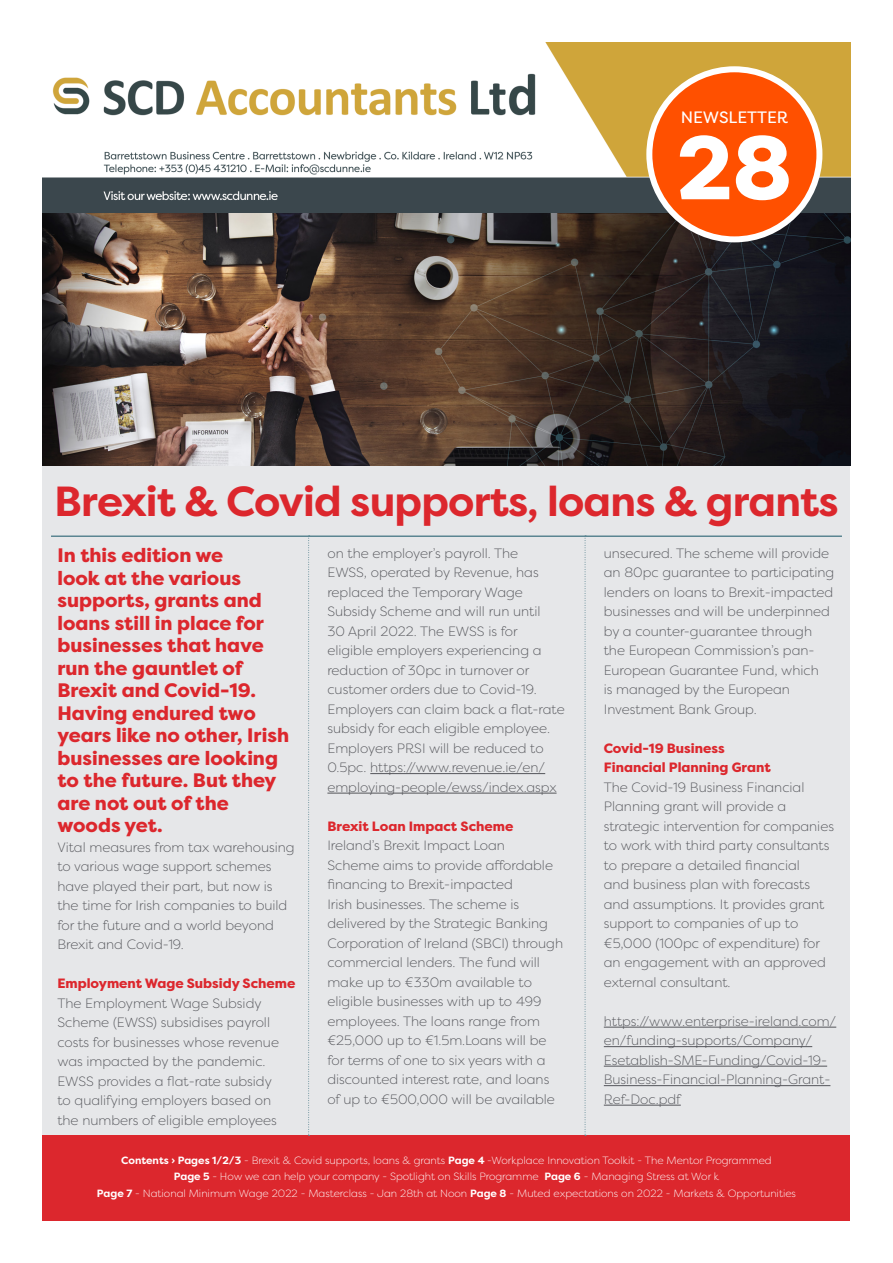
<style>
.page{position:relative;width:893px;height:1263px;background:#fff}
.page>*{position:absolute;margin:0;border:0;box-sizing:border-box;transform-origin:0 0}
.t1{font:800 90px "Filson Pro";color:#fff}
.t2{font:700 42px "Filson Pro";letter-spacing:-.02em;color:#dc272d}
.t3{font:800 19.5px/22.5px "Filson Pro";color:#dc272d}
.t4{font:16.5px "Filson Pro";color:#fff}
.t5{font:300 13.5px/19.5px "Filson Pro";color:#54555a}
.t6{font:800 13.5px/19.5px "Filson Pro";color:#dc272d}
.t7{font:300 10.5px/16.5px "Filson Pro";color:#fff;text-align:center}
.s1{font-weight:700}
</style>
<div class="page">
<div style="left:43px;top:425px;width:807px;height:710px;background:#e6e7e9"></div>
<img style="left:43px;top:43px;width:807px;height:423px">
<div style="left:43px;top:1135px;width:807px;height:85px;background:#dc272d"></div>
<hr style="left:370px;top:773px;width:175px;height:1px;background:#54555a">
<hr style="left:327px;top:793px;width:230px;height:1px;background:#54555a">
<hr style="left:604px;top:1027px;width:232px;height:1px;background:#54555a">
<hr style="left:604px;top:1046px;width:208px;height:1px;background:#54555a">
<hr style="left:604px;top:1066px;width:223px;height:1px;background:#54555a">
<hr style="left:604px;top:1085px;width:226px;height:1px;background:#54555a">
<hr style="left:604px;top:1105px;width:77px;height:1px;background:#54555a">
<hr style="left:51px;top:535px;width:791px;height:2px;background:#5b8692">
<svg style="left:308px;top:535px;width:2px;height:601px"></svg>
<svg style="left:585px;top:535px;width:1px;height:601px"></svg>
<div style="left:649px;top:69px;width:170px;height:170px;background:#ff5000;border-radius:50%"></div>
<div style="left:646px;top:66px;width:176px;height:176px;border:6px solid #fff;border-radius:50%"></div>
<p class="t4" style="left:681px;top:106px;width:109px">NEWSLETTER</p>
<h1 class="t1" style="left:676px;top:111px;width:117px">28</h1>
<h2 class="t2" style="left:54px;top:475px;width:786px">Brexit &amp; Covid supports, loans &amp; grants</h2>
<p class="t3" style="left:57px;top:545px;width:233px">In this edition we<br>look at the various supports, grants and loans still in place for businesses that have run the gauntlet of<br>Brexit and Covid-19.<br>Having endured two years like no other, Irish businesses are looking to the future. But they are not out of the woods yet.</p>
<p class="t5" style="left:57px;top:837px;width:239px">Vital measures from tax warehousing to various wage support schemes have played their part, but now is the time for Irish companies to build for the future and a world beyond<br>Brexit and Covid-19.</p>
<p class="t6" style="left:57px;top:974px;width:240px">Employment Wage Subsidy Scheme</p>
<p class="t5" style="left:57px;top:993px;width:223px">The Employment Wage Subsidy<br>Scheme (EWSS) subsidises payroll costs for businesses whose revenue was impacted by the pandemic.<br>EWSS provides a flat-rate subsidy to qualifying employers based on the numbers of eligible employees</p>
<p class="t5" style="left:327px;top:543px;width:239px">on the employer’s payroll. The<br>EWSS, operated by Revenue, has replaced the Temporary Wage Subsidy Scheme and will run until<br>30 April 2022. The EWSS is for eligible employers experiencing a reduction of 30pc in turnover or customer orders due to Covid-19.<br>Employers can claim back a flat-rate subsidy for each eligible employee.<br>Employers PRSI will be reduced to 0.5pc. https://www.revenue.ie/en/ employing-people/ewss/index.aspx</p>
<p class="t6" style="left:327px;top:816px;width:188px">Brexit Loan Impact Scheme</p>
<p class="t5" style="left:327px;top:835px;width:237px">Ireland’s Brexit Impact Loan<br>Scheme aims to provide affordable financing to Brexit-impacted<br>Irish businesses. The scheme is delivered by the Strategic Banking Corporation of Ireland (SBCI) through commercial lenders. The fund will make up to €330m available to eligible businesses with up to 499 employees. The loans range from €25,000 up to €1.5m.Loans will be for terms of one to six years with a discounted interest rate, and loans of up to €500,000 will be available</p>
<p class="t5" style="left:604px;top:543px;width:232px">unsecured. The scheme will provide an 80pc guarantee to participating lenders on loans to Brexit-impacted businesses and will be underpinned by a counter-guarantee through the European Commission’s pan-<br>European Guarantee Fund, which<br>is managed by the European<br>Investment Bank Group.</p>
<p class="t6" style="left:604px;top:738px;width:168px">Covid-19 Business<br>Financial Planning Grant</p>
<p class="t5" style="left:604px;top:777px;width:232px">The Covid-19 Business Financial<br>Planning grant will provide a strategic intervention for companies to work with third party consultants to prepare a detailed financial<br>and business plan with forecasts and assumptions. It provides grant support to companies of up to €5,000 (100pc of expenditure) for an engagement with an approved external consultant.</p>
<p class="t5" style="left:604px;top:1011px;width:234px">https://www.enterprise-ireland.com/ en/funding-supports/Company/ Esetablish-SME-Funding/Covid-19- Business-Financial-Planning-Grant-Ref-Doc.pdf</p>
<p class="t7" style="left:97px;top:1151px;width:701px"><span class="s1">Contents › Pages 1/2/3</span> - Brexit &amp; Covid supports, loans &amp; grants <span class="s1">Page 4</span> -Workplace Innovation Toolkit - The Mentor Programmed<br><span class="s1">Page 5</span> - How we can help your company - Spotlight on Skills Programme <span class="s1">Page 6</span> - Managing Stress at Wor k<br><span class="s1">Page 7</span> - National Minimum Wage 2022 - Masterclass - Jan 28th at Noon <span class="s1">Page 8</span> - Muted expectations on 2022 - Markets &amp; Opportunities</p>
</div>
